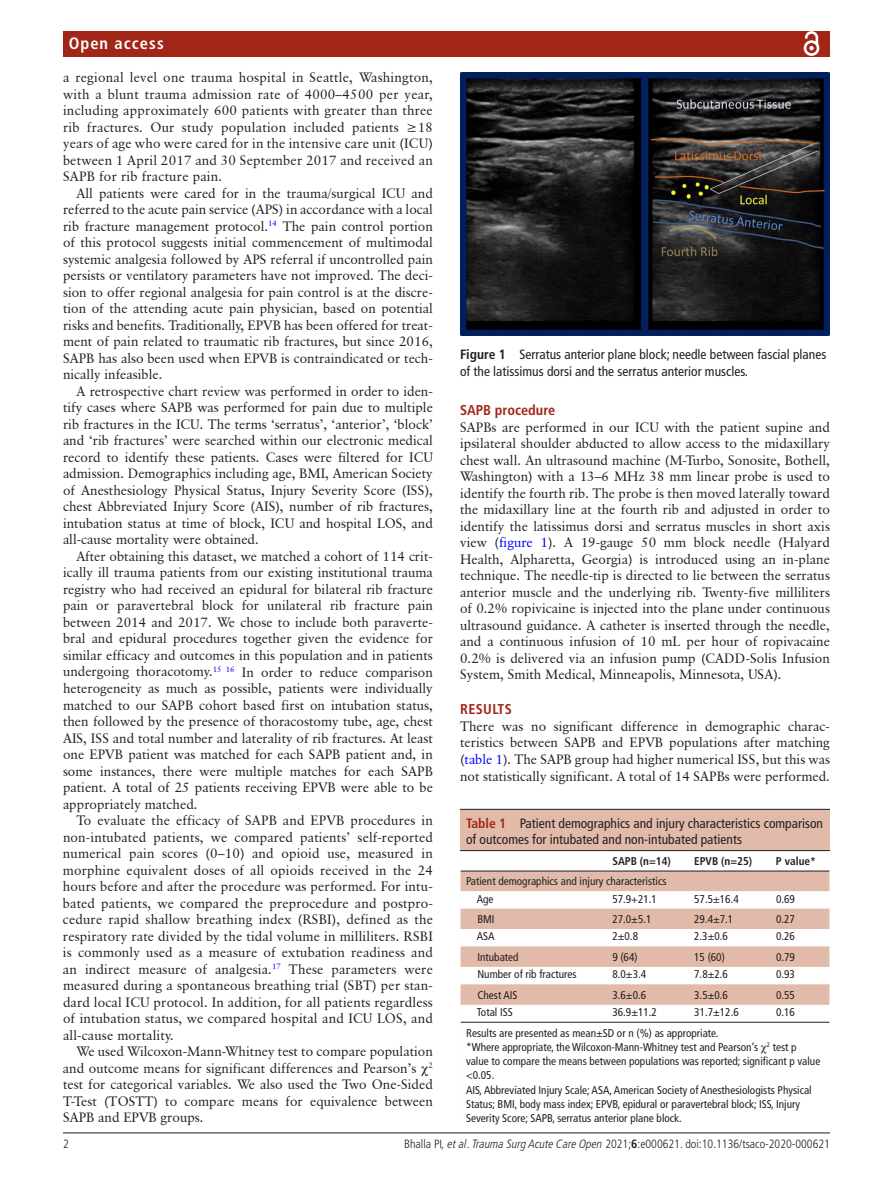
<style>
.page{position:relative;width:893px;height:1191px;background:#fff}
.page>*{position:absolute;margin:0;border:0;box-sizing:border-box;transform-origin:0 0}
.t1{font:700 condensed 16.5px "Frutiger LT Std";letter-spacing:.065em;color:#fff}
.t2{font:700 condensed 14.25px "Frutiger LT Pro";color:#a12618}
.t3{font:700 condensed 14.25px "Frutiger LT Pro";letter-spacing:.025em;color:#a12618}
.t4{font:13.5px/16.5px "Classical Garamond BT";color:#231f20;text-align:justify}
.t5{font:condensed 13.5px/16.5px "Frutiger LT Pro";color:#231f20}
.t6{font:300 condensed 12px "Frutiger LT Pro";color:#231f20}
.t7{font:condensed 11.25px/14.2px "Frutiger LT Pro";color:#231f20}
.t8{font:700 condensed 11.25px "Frutiger LT Pro";color:#231f20}
.s1{font-weight:700}
.s2{color:#00f}
.s3{font-weight:700;color:#a12618}
.s4{font-style:italic}
</style>
<div class="page">
<hr style="left:63px;top:1132px;width:767px;height:1px;background:#231f20">
<div style="left:63px;top:31px;width:767px;height:25px;background:#a12618"></div>
<svg style="left:802px;top:31px;width:19px;height:26px"></svg>
<img style="left:460px;top:72px;width:370px;height:263px">
<div style="left:460px;top:809px;width:370px;height:313px;background:#e2baa9"></div>
<hr style="left:460px;top:809px;width:370px;height:1px;background:#231f20">
<div style="left:461px;top:1022px;width:369px;height:100px;background:#fff"></div>
<hr style="left:460px;top:1022px;width:1px;height:100px;background:#fff">
<svg style="left:460px;top:850px;width:371px;height:172px"></svg>
<svg style="left:761px;top:1045px;width:6px;height:8px"></svg>
<p class="t1" style="left:69px;top:34px;width:97px">Open access</p>
<p class="t4" style="left:63px;top:69px;width:371px">a regional level one trauma hospital in Seattle, Washington, with a blunt trauma admission rate of 4000–4500 per year, including approximately 600 patients with greater than three rib fractures. Our study population included patients ≥18 years of age who were cared for in the intensive care unit (ICU) between 1 April 2017 and 30 September 2017 and received an SAPB for rib fracture pain.</p>
<p class="t4" style="left:63px;top:185px;width:371px;text-indent:14px">All patients were cared for in the trauma/surgical ICU and referred to the acute pain service (APS) in accordance with a local rib fracture management protocol.<sup>14</sup> The pain control portion of this protocol suggests initial commencement of multimodal systemic analgesia followed by APS referral if uncontrolled pain persists or ventilatory parameters have not improved. The deci&shy;sion to offer regional analgesia for pain control is at the discre&shy;tion of the attending acute pain physician, based on potential risks and benefits. Traditionally, EPVB has been offered for treat&shy;ment of pain related to traumatic rib fractures, but since 2016, SAPB has also been used when EPVB is contraindicated or tech&shy;nically infeasible.</p>
<p class="t4" style="left:63px;top:383px;width:371px;text-indent:14px">A retrospective chart review was performed in order to iden&shy;tify cases where SAPB was performed for pain due to multiple rib fractures in the ICU. The terms ‘serratus’, ‘anterior’, ‘block’ and ‘rib fractures’ were searched within our electronic medical record to identify these patients. Cases were filtered for ICU admission. Demographics including age, BMI, American Society of Anesthesiology Physical Status, Injury Severity Score (ISS), chest Abbreviated Injury Score (AIS), number of rib fractures, intubation status at time of block, ICU and hospital LOS, and all-cause mortality were obtained.</p>
<p class="t4" style="left:63px;top:548px;width:371px;text-indent:14px">After obtaining this dataset, we matched a cohort of 114 crit&shy;ically ill trauma patients from our existing institutional trauma registry who had received an epidural for bilateral rib fracture pain or paravertebral block for unilateral rib fracture pain between 2014 and 2017. We chose to include both paraverte&shy;bral and epidural procedures together given the evidence for similar efficacy and outcomes in this population and in patients undergoing thoracotomy.<sup>15</sup> <sup>16</sup> In order to reduce comparison heterogeneity as much as possible, patients were individually matched to our SAPB cohort based first on intubation status, then followed by the presence of thoracostomy tube, age, chest AIS, ISS and total number and laterality of rib fractures. At least one EPVB patient was matched for each SAPB patient and, in some instances, there were multiple matches for each SAPB patient. A total of 25 patients receiving EPVB were able to be appropriately matched.</p>
<p class="t4" style="left:63px;top:812px;width:371px;text-indent:14px">To evaluate the efficacy of SAPB and EPVB procedures in non-intubated patients, we compared patients’ self-reported numerical pain scores (0–10) and opioid use, measured in morphine equivalent doses of all opioids received in the 24 hours before and after the procedure was performed. For intu&shy;bated patients, we compared the preprocedure and postpro&shy;cedure rapid shallow breathing index (RSBI), defined as the respiratory rate divided by the tidal volume in milliliters. RSBI is commonly used as a measure of extubation readiness and an indirect measure of analgesia.<sup>17</sup> These parameters were measured during a spontaneous breathing trial (SBT) per stan&shy;dard local ICU protocol. In addition, for all patients regardless of intubation status, we compared hospital and ICU LOS, and all-cause mortality.</p>
<p class="t4" style="left:63px;top:1043px;width:371px;text-indent:14px">We used Wilcoxon-Mann-Whitney test to compare population and outcome means for significant differences and Pearson’s <sup>2 </sup>test for categorical variables. We also used the Two One-Sided T-Test (TOSTT) to compare means for equivalence between SAPB and EPVB groups.</p>
<p class="t5" style="left:460px;top:346px;width:368px"><span class="s1">Figure 1</span> Serratus anterior plane block; needle between fascial planes of the latissimus dorsi and the serratus anterior muscles.</p>
<p class="t2" style="left:460px;top:402px;width:97px">SAPB procedure</p>
<p class="t4" style="left:460px;top:418px;width:371px">SAPBs are performed in our ICU with the patient supine and ipsilateral shoulder abducted to allow access to the midaxillary chest wall. An ultrasound machine (M-Turbo, Sonosite, Bothell, Washington) with a 13–6 MHz 38 mm linear probe is used to identify the fourth rib. The probe is then moved laterally toward the midaxillary line at the fourth rib and adjusted in order to identify the latissimus dorsi and serratus muscles in short axis view (<span class="s2">figure 1</span>). A 19-gauge 50 mm block needle (Halyard Health, Alpharetta, Georgia) is introduced using an in-plane technique. The needle-tip is directed to lie between the serratus anterior muscle and the underlying rib. Twenty-five milliliters of 0.2% ropivicaine is injected into the plane under continuous ultrasound guidance. A catheter is inserted through the needle, and a continuous infusion of 10 mL per hour of ropivacaine 0.2% is delivered via an infusion pump (CADD-Solis Infusion System, Smith Medical, Minneapolis, Minnesota, USA).</p>
<p class="t3" style="left:460px;top:701px;width:53px">RESULTS</p>
<p class="t4" style="left:460px;top:718px;width:371px">There was no significant difference in demographic charac&shy;teristics between SAPB and EPVB populations after matching (<span class="s2">table 1</span>). The SAPB group had higher numerical ISS, but this was not statistically significant. A total of 14 SAPBs were performed.</p>
<p class="t5" style="left:466px;top:815px;width:358px"><span class="s3">Table 1</span> Patient demographics and injury characteristics comparison of outcomes for intubated and non-intubated patients</p>
<p class="t8" style="left:612px;top:854px;width:60px">SAPB (n=14)</p>
<p class="t8" style="left:694px;top:854px;width:60px">EPVB (n=25)</p>
<p class="t8" style="left:776px;top:854px;width:42px">P value*</p>
<p class="t7" style="left:477px;top:872px;width:191px;line-height:17.4px;text-indent:-11px">Patient demographics and injury characteristics<br>Age</p>
<p class="t7" style="left:612px;top:891px;width:46px">57.9+21.1</p>
<p class="t7" style="left:694px;top:891px;width:46px">57.5±16.4</p>
<p class="t7" style="left:776px;top:891px;width:20px">0.69</p>
<p class="t7" style="left:477px;top:912px;width:19px">BMI</p>
<p class="t7" style="left:612px;top:912px;width:41px">27.0±5.1</p>
<p class="t7" style="left:694px;top:912px;width:41px">29.4±7.1</p>
<p class="t7" style="left:776px;top:912px;width:20px">0.27</p>
<p class="t7" style="left:477px;top:929px;width:19px">ASA</p>
<p class="t7" style="left:612px;top:929px;width:27px">2±0.8</p>
<p class="t7" style="left:694px;top:929px;width:35px">2.3±0.6</p>
<p class="t7" style="left:776px;top:929px;width:20px">0.26</p>
<p class="t7" style="left:477px;top:950px;width:43px">Intubated</p>
<p class="t7" style="left:612px;top:950px;width:27px">9 (64)</p>
<p class="t7" style="left:694px;top:950px;width:32px">15 (60)</p>
<p class="t7" style="left:776px;top:950px;width:20px">0.79</p>
<p class="t7" style="left:477px;top:967px;width:101px">Number of rib fractures</p>
<p class="t7" style="left:612px;top:967px;width:35px">8.0±3.4</p>
<p class="t7" style="left:694px;top:967px;width:35px">7.8±2.6</p>
<p class="t7" style="left:776px;top:967px;width:20px">0.93</p>
<p class="t7" style="left:477px;top:987px;width:42px">Chest AIS</p>
<p class="t7" style="left:612px;top:987px;width:35px">3.6±0.6</p>
<p class="t7" style="left:694px;top:987px;width:35px">3.5±0.6</p>
<p class="t7" style="left:776px;top:987px;width:20px">0.55</p>
<p class="t7" style="left:477px;top:1005px;width:38px">Total ISS</p>
<p class="t7" style="left:612px;top:1005px;width:46px">36.9±11.2</p>
<p class="t7" style="left:694px;top:1005px;width:46px">31.7±12.6</p>
<p class="t7" style="left:776px;top:1005px;width:20px">0.16</p>
<p class="t7" style="left:466px;top:1025px;width:356px">Results are presented as mean±SD or n (%) as appropriate.<br>*Where appropriate, the Wilcoxon-Mann-Whitney test and Pearson’s <sup>2</sup> test p value to compare the means between populations was reported; significant p value &lt;0.05.<br>AIS, Abbreviated Injury Scale; ASA, American Society of Anesthesiologists Physical Status; BMI, body mass index; EPVB, epidural or paravertebral block; ISS, Injury Severity Score; SAPB, serratus anterior plane block.</p>
<p class="t6" style="left:63px;top:1136px;width:7px">2</p>
<p class="t6" style="left:404px;top:1136px;width:427px">Bhalla PI<span class="s4">, et al</span>. <span class="s4">Trauma Surg Acute Care Open</span> 2021;<span class="s1">6</span>:e000621. doi:10.1136/tsaco-2020-000621</p>
</div>
